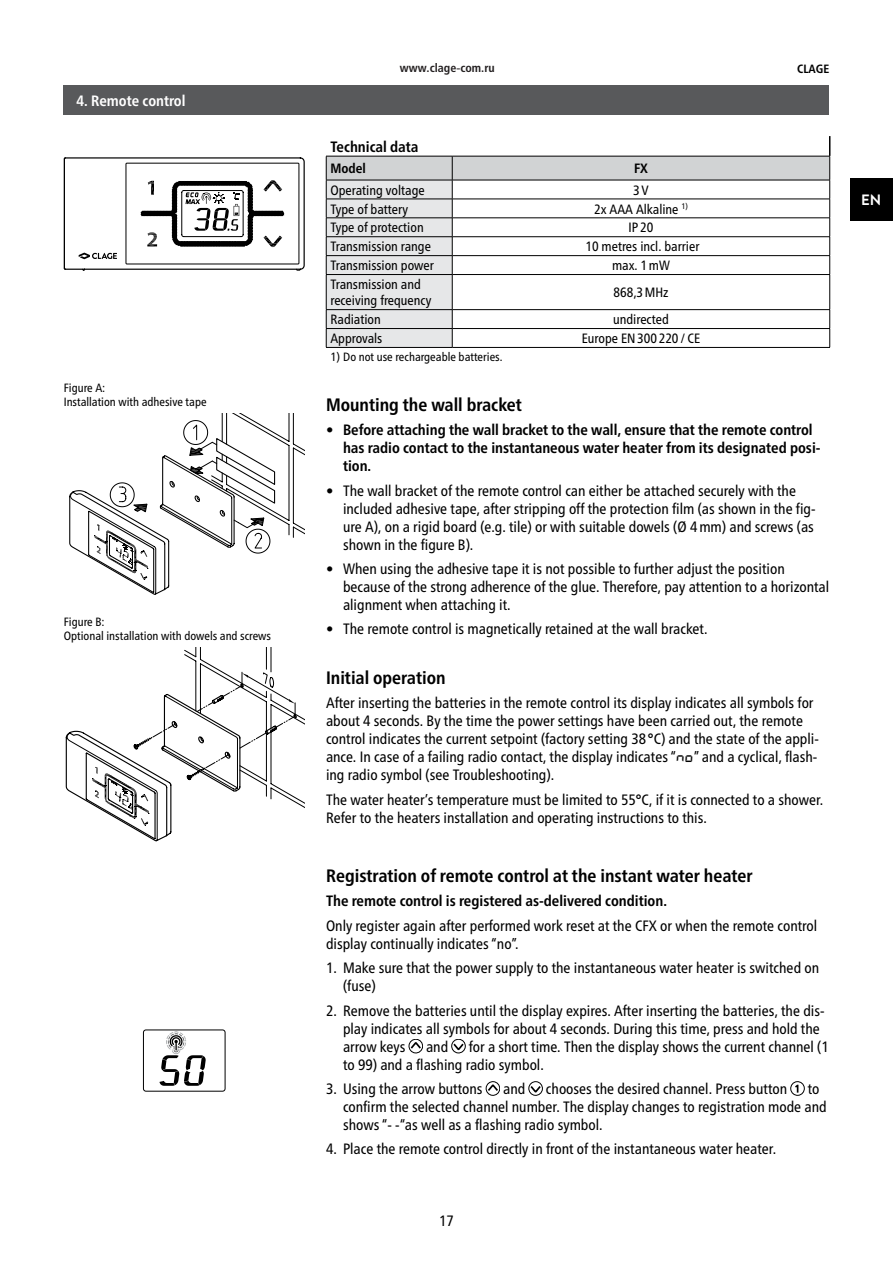
<style>
.page{position:relative;width:893px;height:1263px;background:#fff}
.page>*{position:absolute;margin:0;border:0;box-sizing:border-box;transform-origin:0 0}
.t1{font:700 condensed 18px "Frutiger Neue LTW1 G";color:#000}
.t2{font:condensed 15px/18px "Frutiger Neue LTW1 G";color:#000}
.t3{font:700 condensed 15px/18px "Frutiger Neue LTW1 G";color:#000}
.t4{font:700 condensed 15px "Frutiger Neue LTW1 G";color:#fff}
.t5{font:700 15px "Brandon Text";color:#fff}
.t6{font:condensed 13.5px/16.2px "Frutiger Neue LTW1 G";color:#000}
.t7{font:700 condensed 13.5px "Frutiger Neue LTW1 G";color:#000}
.t8{font:condensed 12px/14.4px "Frutiger Neue LTW1 G";color:#000}
.t9{font:700 condensed 12px "Frutiger LT Std";color:#231f20}
.t10{font:700 condensed 12px "Frutiger Neue LTW1 G";color:#000}
.s1{font-family:"Arial";font-weight:400;font-stretch:normal}
.s2{font-family:"Segment 7 Standard";font-stretch:normal}
</style>
<div class="page">
<div style="left:850px;top:179px;width:43px;height:42px;background:#000"></div>
<div style="left:409px;top:1039px;width:14px;height:14px;border:1px solid #000;border-radius:50%"></div>
<svg style="left:411px;top:1042px;width:10px;height:7px"></svg>
<div style="left:451px;top:1039px;width:14px;height:14px;border:1px solid #000;border-radius:50%"></div>
<svg style="left:453px;top:1043px;width:11px;height:7px"></svg>
<div style="left:486px;top:1081px;width:14px;height:14px;border:1px solid #000;border-radius:50%"></div>
<svg style="left:488px;top:1084px;width:10px;height:7px"></svg>
<div style="left:529px;top:1081px;width:14px;height:14px;border:1px solid #000;border-radius:50%"></div>
<svg style="left:530px;top:1086px;width:11px;height:7px"></svg>
<svg style="left:790px;top:1081px;width:14px;height:14px"></svg>
<div style="left:790px;top:1081px;width:14px;height:14px;border:1px solid #000;border-radius:50%"></div>
<svg style="left:795px;top:1085px;width:3px;height:7px"></svg>
<svg style="left:326px;top:136px;width:504px;height:211px"></svg>
<hr style="left:326px;top:347px;width:126px;height:1px;background:#000">
<hr style="left:452px;top:347px;width:378px;height:1px;background:#000">
<svg style="left:65px;top:648px;width:240px;height:194px"></svg>
<svg style="left:69px;top:414px;width:236px;height:181px"></svg>
<svg style="left:64px;top:157px;width:241px;height:114px"></svg>
<div style="left:64px;top:85px;width:765px;height:30px;background:#58595b"></div>
<svg style="left:159px;top:1031px;width:47px;height:55px"></svg>
<div style="left:143px;top:1029px;width:83px;height:62px;border:1px solid #000;border-radius:3px"></div>
<p class="t4" style="left:77px;top:92px;width:110px">4. Remote control</p>
<p class="t8" style="left:64px;top:380px;width:144px">Figure A:<br>Installation with adhesive tape</p>
<p class="t8" style="left:64px;top:614px;width:209px">Figure B:<br>Optional installation with dowels and screws</p>
<p class="t9" style="left:400px;top:60px;width:96px">www.clage<span class="s1">-</span>com.ru</p>
<p class="t3" style="left:330px;top:138px;width:89px">Technical data</p>
<p class="t7" style="left:330px;top:161px;width:37px">Model</p>
<p class="t7" style="left:634px;top:161px;width:15px">FX</p>
<p class="t6" style="left:330px;top:182px;width:96px">Operating voltage</p>
<p class="t6" style="left:633px;top:182px;width:17px">3V</p>
<p class="t6" style="left:330px;top:201px;width:79px">Type of battery</p>
<p class="t6" style="left:594px;top:201px;width:95px">2x AAA Alkaline <sup>1)</sup></p>
<p class="t6" style="left:330px;top:220px;width:95px">Type of protection</p>
<p class="t6" style="left:629px;top:220px;width:26px">IP 20</p>
<p class="t6" style="left:330px;top:238px;width:102px">Transmission range</p>
<p class="t6" style="left:585px;top:238px;width:116px">10 metres incl. barrier</p>
<p class="t6" style="left:330px;top:257px;width:105px">Transmission power</p>
<p class="t6" style="left:612px;top:257px;width:59px">max. 1mW</p>
<p class="t6" style="left:330px;top:276px;width:102px">Transmission and receiving frequency</p>
<p class="t6" style="left:613px;top:284px;width:56px">868,3MHz</p>
<p class="t6" style="left:330px;top:311px;width:52px">Radiation</p>
<p class="t6" style="left:613px;top:311px;width:57px">undirected</p>
<p class="t6" style="left:330px;top:330px;width:53px">Approvals</p>
<p class="t6" style="left:582px;top:330px;width:120px">Europe EN300 220 / CE</p>
<p class="t8" style="left:330px;top:349px;width:174px">1) Do not use rechargeable batteries.</p>
<p class="t10" style="left:797px;top:62px;width:34px">CLAGE</p>
<p class="t1" style="left:326px;top:394px;width:197px">Mounting the wall bracket</p>
<p class="t3" style="left:343px;top:421px;width:479px;text-indent:-17px">• Before attaching the wall bracket to the wall, ensure that the remote control has radio contact to the instantaneous water heater from its designated posi&shy;tion.</p>
<p class="t2" style="left:343px;top:481px;width:474px;text-indent:-17px">• The wall bracket of the remote control can either be attached securely with the included adhesive tape, after stripping off the protection film (as shown in the fig&shy;ure A), on a rigid board (e.g. tile) or with suitable dowels (Ø 4mm) and screws (as shown in the figure B).</p>
<p class="t2" style="left:343px;top:560px;width:488px;text-indent:-17px">• When using the adhesive tape it is not possible to further adjust the position because of the strong adherence of the glue. Therefore, pay attention to a horizontal alignment when attaching it.</p>
<p class="t2" style="left:326px;top:620px;width:383px">• The remote control is magnetically retained at the wall bracket.</p>
<p class="t1" style="left:326px;top:667px;width:121px">Initial operation</p>
<p class="t2" style="left:326px;top:694px;width:494px">After inserting the batteries in the remote control its display indicates all symbols for about 4 seconds. By the time the power settings have been carried out, the remote control indicates the current setpoint (factory setting 38 °C) and the state of the appli&shy;ance. In case of a failing radio contact, the display indicates “<span class="s2">no</span>” and a cyclical, flash&shy;ing radio symbol (see Troubleshooting).</p>
<p class="t2" style="left:326px;top:790px;width:499px">The water heater’s temperature must be limited to 55°C, if it is connected to a shower.<br>Refer to the heaters installation and operating instructions to this.</p>
<p class="t1" style="left:326px;top:865px;width:428px">Registration of remote control at the instant water heater</p>
<p class="t3" style="left:326px;top:892px;width:342px">The remote control is registered as-delivered condition.</p>
<p class="t2" style="left:326px;top:916px;width:493px">Only register again after performed work reset at the CFX or when the remote control display continually indicates “no”.</p>
<p class="t2" style="left:343px;top:959px;width:478px;text-indent:-17px">1. Make sure that the power supply to the instantaneous water heater is switched on (fuse)</p>
<p class="t2" style="left:343px;top:1001px;width:483px;text-indent:-17px">2. Remove the batteries until the display expires. After inserting the batteries, the dis&shy;play indicates all symbols for about 4 seconds. During this time, press and hold the arrow keys</p>
<p class="t2" style="left:343px;top:1037px;width:487px;text-indent:126px">for a short time. Then the display shows the current channel (1 to 99) and a flashing radio symbol.</p>
<p class="t2" style="left:326px;top:1080px;width:158px">3. Using the arrow buttons</p>
<p class="t2" style="left:503px;top:1080px;width:24px">and</p>
<p class="t2" style="left:546px;top:1080px;width:243px">chooses the desired channel. Press button</p>
<p class="t2" style="left:426px;top:1037px;width:24px">and</p>
<p class="t2" style="left:343px;top:1080px;width:485px;text-indent:465px">to confirm the selected channel number. The display changes to registration mode and shows “- -“as well as a flashing radio symbol.</p>
<p class="t2" style="left:326px;top:1140px;width:452px">4. Place the remote control directly in front of the instantaneous water heater.</p>
<p class="t2" style="left:439px;top:1212px;width:16px">17</p>
<p class="t5" style="left:861px;top:189px;width:22px">EN</p>
</div>
